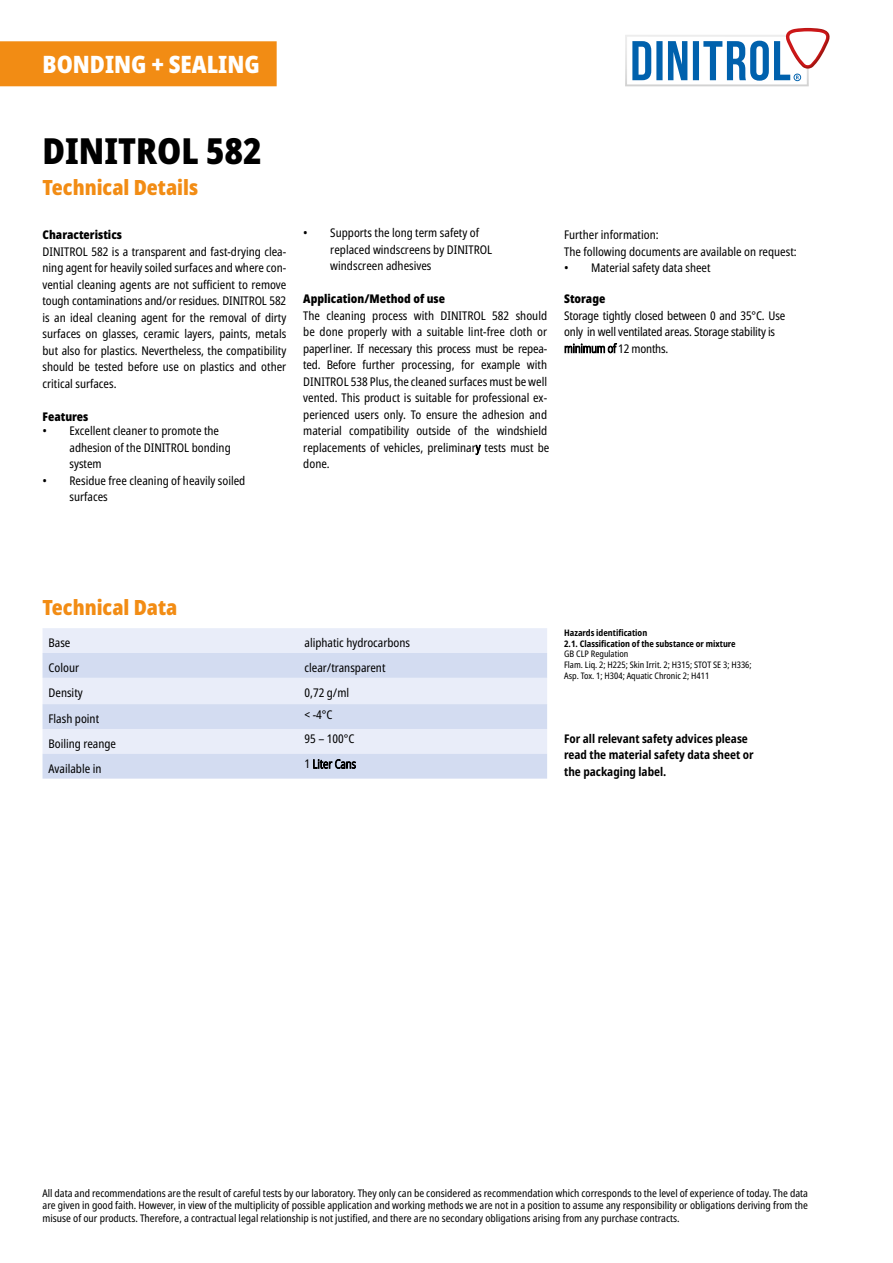
<style>
.page{position:relative;width:893px;height:1263px;background:#fff}
.page>*{position:absolute;margin:0;border:0;box-sizing:border-box;transform-origin:0 0}
.t1{font:900 condensed 36px "Noto Sans";color:#000}
.t2{font:900 condensed 24px "Noto Sans";color:#fff}
.t3{font:900 condensed 21px "Noto Sans";color:#f28c14}
.t4{font:condensed 12px/16.5px "Noto Sans";color:#000}
.t5{font:700 condensed 12px/16.5px "Noto Sans";color:#000}
.t6{font:900 condensed 12px "Noto Sans";color:#000}
.t7{font:condensed 10.5px/12.6px "Noto Sans";color:#000;text-align:justify}
.t8{font:condensed 9px/10.8px "Noto Sans";color:#000}
.t9{font:700 condensed 9px/10.8px "Noto Sans";color:#000}
.s1{font-weight:300}
</style>
<div class="page">
<div style="left:0;top:41px;width:277px;height:45px;background:#f28c14"></div>
<div style="left:625px;top:35px;width:184px;height:51px;background:#e6e6e6"></div>
<div style="left:627px;top:37px;width:180px;height:47px;background:#fff"></div>
<svg style="left:632px;top:28px;width:198px;height:53px"></svg>
<div style="left:43px;top:628px;width:504px;height:25px;background:#e9edf9"></div>
<svg style="left:43px;top:653px;width:504px;height:126px;background:#dce3f4"></svg>
<h2 class="t2" style="left:43px;top:46px;width:219px">BONDING + SEALING</h2>
<h1 class="t1" style="left:43px;top:124px;width:221px">DINITROL 582</h1>
<h3 class="t3" style="left:43px;top:172px;width:157px">Technical Details</h3>
<p class="t6" style="left:43px;top:226px;width:81px">Characteristics</p>
<p class="t4" style="left:43px;top:243px;width:245px;text-align:justify">DINITROL 582 is a transparent and fast-drying clea&shy;ning agent for heavily soiled surfaces and where con&shy;vential cleaning agents are not sufficient to remove tough contaminations and/or residues. DINITROL 582 is an ideal cleaning agent for the removal of dirty surfaces on glasses, ceramic layers, paints, metals but also for plastics. Nevertheless, the compatibility should be tested before use on plastics and other critical surfaces.</p>
<p class="t6" style="left:43px;top:407px;width:47px">Features</p>
<p class="t4" style="left:70px;top:423px;width:163px;text-indent:-27px">• Excellent cleaner to promote the adhesion of the DINITROL bonding system</p>
<p class="t4" style="left:70px;top:472px;width:177px;text-indent:-27px">• Residue free cleaning of heavily soiled surfaces</p>
<p class="t4" style="left:330px;top:225px;width:163px;text-indent:-27px">• Supports the long term safety of replaced windscreens by DINITROL windscreen adhesives</p>
<p class="t6" style="left:303px;top:290px;width:143px">Application/Method of use</p>
<p class="t4" style="left:303px;top:307px;width:247px">The cleaning process with DINITROL 582 should be done properly with a suitable lint-free cloth or paperliner. If necessary this process must be repea&shy;ted. Before further processing, for example with DINITROL 538 Plus, the cleaned surfaces must be well vented. This product is suitable for professional ex&shy;perienced users only. To ensure the adhesion and material compatibility outside of the windshield replacements of vehicles, preliminar<span class="s1">y</span> tests must be done.</p>
<p class="t4" style="left:564px;top:227px;width:234px">Further information:<br>The following documents are available on request:</p>
<p class="t4" style="left:564px;top:260px;width:148px">• Material safety data sheet</p>
<p class="t6" style="left:564px;top:290px;width:43px">Storage</p>
<p class="t4" style="left:564px;top:307px;width:223px">Storage tightly closed between 0 and 35°C. Use only in well ventilated areas. Storage stability is <span class="s1">minimum of</span> 12 months.</p>
<h3 class="t3" style="left:43px;top:592px;width:136px">Technical Data</h3>
<p class="t4" style="left:49px;top:635px;width:23px">Base</p>
<p class="t4" style="left:304px;top:635px;width:107px">aliphatic hydrocarbons</p>
<p class="t4" style="left:49px;top:659px;width:32px">Colour</p>
<p class="t4" style="left:304px;top:659px;width:82px">clear/transparent</p>
<p class="t4" style="left:49px;top:684px;width:36px">Density</p>
<p class="t4" style="left:304px;top:684px;width:46px">0,72 g/ml</p>
<p class="t4" style="left:49px;top:706px;width:69px;line-height:24.9px">Flash point<br>Boiling reange<br>Available in</p>
<p class="t4" style="left:304px;top:702px;width:53px;line-height:24.9px">&lt; -4°C<br>95 – 100°C<br>1 <span class="s1">Liter Cans</span></p>
<p class="t9" style="left:564px;top:627px;width:173px">Hazards identification<br>2.1. Classification of the substance or mixture</p>
<p class="t8" style="left:564px;top:649px;width:189px">GB CLP Regulation<br>Flam. Liq. 2; H225; Skin Irrit. 2; H315; STOT SE 3; H336;<br>Asp. Tox. 1; H304; Aquatic Chronic 2; H411</p>
<p class="t5" style="left:564px;top:730px;width:191px">For all relevant safety advices please read the material safety data sheet or the packaging label.</p>
<p class="t7" style="left:43px;top:1187px;width:767px">All data and recommendations are the result of careful tests by our laboratory. They only can be considered as recommendation which corresponds to the level of experience of today. The data are given in good faith. However, in view of the multiplicity of possible application and working methods we are not in a position to assume any responsibility or obligations deriving from the misuse of our products. Therefore, a contractual legal relationship is not justified, and there are no secondary obligations arising from any purchase contracts.</p>
</div>
